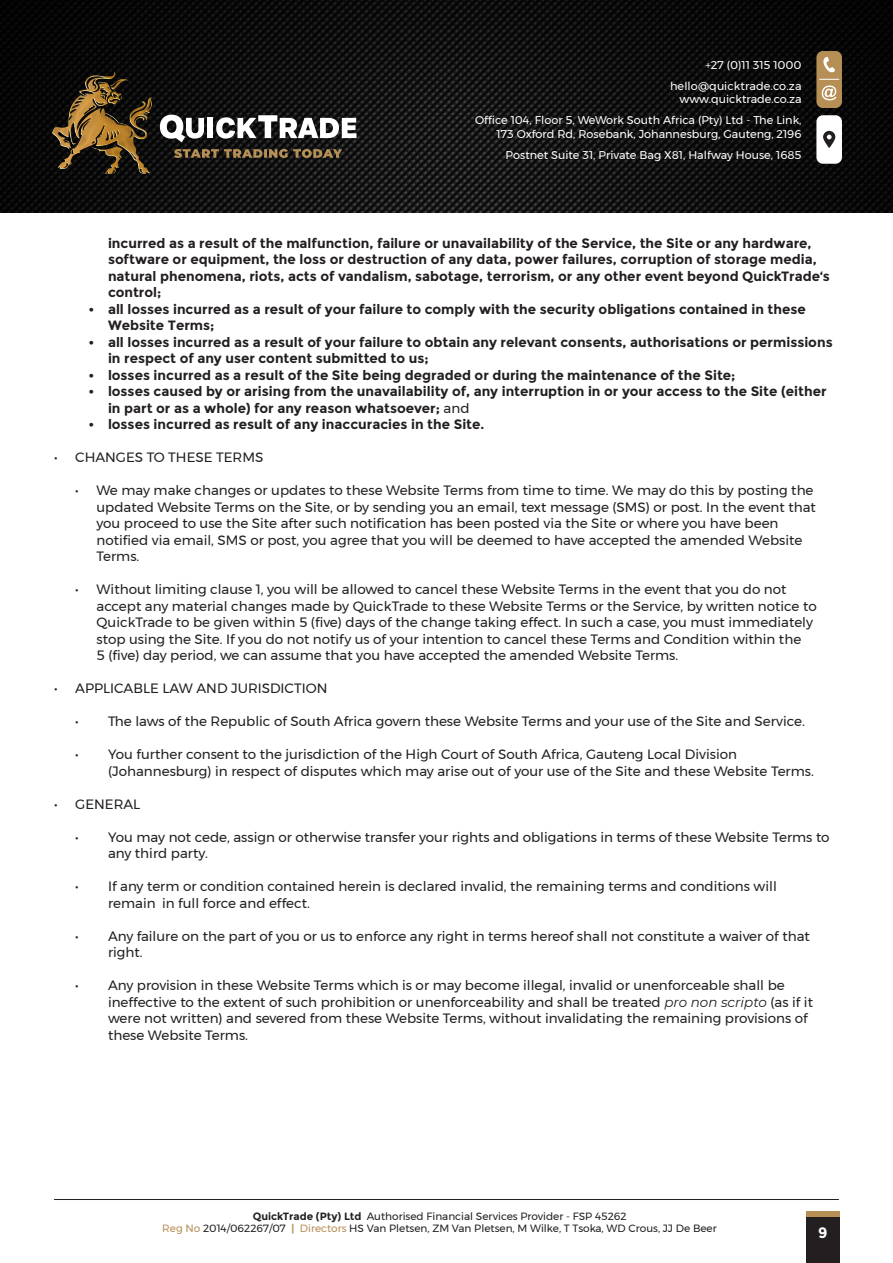
<style>
.page{position:relative;width:893px;height:1263px;background:#fff}
.page>*{position:absolute;margin:0;border:0;box-sizing:border-box;transform-origin:0 0}
.t1{font:700 15px "Montserrat";color:#fff}
.t2{font:13.5px/16.5px "Montserrat";color:#231f20}
.t3{font:700 13.5px/16.5px "Montserrat";color:#231f20}
.t4{font:11.25px/21px "Montserrat";color:#fff;text-align:right}
.t5{font:10.5px/12.6px "Montserrat";color:#231f20;text-align:center}
.s1{font-weight:400}
.s2{font-style:italic}
.s3{font-weight:700}
.s4{color:#b68f56}
.s5{font-weight:700;color:#b68f56}
</style>
<div class="page">
<svg style="left:806px;top:1211px;width:33px;height:7px"></svg>
<div style="left:806px;top:1218px;width:33px;height:45px;background:#231f20"></div>
<img style="left:0;top:0;width:893px;height:213px">
<svg style="left:160px;top:115px;width:44px;height:27px"></svg>
<div style="left:208px;top:118px;width:5px;height:20px;background:#fff"></div>
<svg style="left:216px;top:115px;width:140px;height:24px"></svg>
<img style="left:51px;top:70px;width:105px;height:104px">
<svg style="left:174px;top:149px;width:168px;height:9px;background:#695436"></svg>
<div style="left:816px;top:51px;width:26px;height:57px;background:#b68f56;border-radius:6px"></div>
<div style="left:816px;top:115px;width:26px;height:49px;background:#fff;border-radius:6px"></div>
<svg style="left:823px;top:57px;width:12px;height:16px"></svg>
<svg style="left:820px;top:79px;width:19px;height:21px"></svg>
<svg style="left:823px;top:131px;width:12px;height:16px"></svg>
<svg style="left:827px;top:135px;width:5px;height:4px"></svg>
<hr style="left:54px;top:1199px;width:785px;height:1px;background:#231f20">
<p class="t4" style="left:670px;top:54px;width:133px">+27 (0)11 315 1000 hello@quicktrade.co.za</p>
<p class="t4" style="left:475px;top:89px;width:328px">www.quicktrade.co.za<br>Office 104, Floor 5, WeWork South Africa (Pty) Ltd - The Link,</p>
<p class="t4" style="left:497px;top:123px;width:306px">173 Oxford Rd, Rosebank, Johannesburg, Gauteng, 2196<br>Postnet Suite 31, Private Bag X81, Halfway House, 1685</p>
<p class="t3" style="left:108px;top:235px;width:723px">incurred as a result of the malfunction, failure or unavailability of the Service, the Site or any hardware, software or equipment, the loss or destruction of any data, power failures, corruption of storage media, natural phenomena, riots, acts of vandalism, sabotage, terrorism, or any other event beyond QuickTrade‘s control;</p>
<p class="t3" style="left:108px;top:301px;width:699px;text-indent:-19px">• all losses incurred as a result of your failure to comply with the security obligations contained in these<br>Website Terms;</p>
<p class="t3" style="left:108px;top:334px;width:726px;text-indent:-19px">• all losses incurred as a result of your failure to obtain any relevant consents, authorisations or permissions in respect of any user content submitted to us;</p>
<p class="t3" style="left:89px;top:367px;width:648px">• losses incurred as a result of the Site being degraded or during the maintenance of the Site;</p>
<p class="t3" style="left:108px;top:383px;width:720px;text-indent:-19px">• losses caused by or arising from the unavailability of, any interruption in or your access to the Site (either in part or as a whole) for any reason whatsoever; <span class="s1">and</span></p>
<p class="t3" style="left:89px;top:416px;width:397px">• losses incurred as result of any inaccuracies in the Site.</p>
<p class="t2" style="left:54px;top:449px;width:211px">• CHANGES TO THESE TERMS</p>
<p class="t2" style="left:97px;top:482px;width:721px;text-indent:-21px">• We may make changes or updates to these Website Terms from time to time. We may do this by posting the updated Website Terms on the Site, or by sending you an email, text message (SMS) or post. In the event that you proceed to use the Site after such notification has been posted via the Site or where you have been notified via email, SMS or post, you agree that you will be deemed to have accepted the amended Website Terms.</p>
<p class="t2" style="left:97px;top:581px;width:722px;text-indent:-21px">• Without limiting clause 1, you will be allowed to cancel these Website Terms in the event that you do not accept any material changes made by QuickTrade to these Website Terms or the Service, by written notice to QuickTrade to be given within 5 (five) days of the change taking effect. In such a case, you must immediately stop using the Site. If you do not notify us of your intention to cancel these Terms and Condition within the<br>5 (five) day period, we can assume that you have accepted the amended Website Terms.</p>
<p class="t2" style="left:54px;top:680px;width:275px">• APPLICABLE LAW AND JURISDICTION</p>
<p class="t2" style="left:75px;top:713px;width:731px">• The laws of the Republic of South Africa govern these Website Terms and your use of the Site and Service.</p>
<p class="t2" style="left:108px;top:746px;width:707px;text-indent:-33px">• You further consent to the jurisdiction of the High Court of South Africa, Gauteng Local Division (Johannesburg) in respect of disputes which may arise out of your use of the Site and these Website Terms.</p>
<p class="t2" style="left:54px;top:795px;width:88px">• GENERAL</p>
<p class="t2" style="left:108px;top:828px;width:723px;text-indent:-33px">• You may not cede, assign or otherwise transfer your rights and obligations in terms of these Website Terms to any third party.</p>
<p class="t2" style="left:108px;top:878px;width:670px;text-indent:-33px">• If any term or condition contained herein is declared invalid, the remaining terms and conditions will remain in full force and effect.</p>
<p class="t2" style="left:108px;top:927px;width:703px;text-indent:-33px">• Any failure on the part of you or us to enforce any right in terms hereof shall not constitute a waiver of that right.</p>
<p class="t2" style="left:108px;top:977px;width:706px;text-indent:-33px">• Any provision in these Website Terms which is or may become illegal, invalid or unenforceable shall be ineffective to the extent of such prohibition or unenforceability and shall be treated <span class="s2">pro non scripto</span> (as if it were not written) and severed from these Website Terms, without invalidating the remaining provisions of these Website Terms.</p>
<p class="t5" style="left:162px;top:1210px;width:556px"><span class="s3">QuickTrade (Pty) Ltd</span> Authorised Financial Services Provider - FSP 45262<br><span class="s4">Reg No</span> 2014/062267/07 <span class="s5">|</span> <span class="s4">Directors</span> HS Van Pletsen, ZM Van Pletsen, M Wilke, T Tsoka, WD Crous, JJ De Beer</p>
<p class="t1" style="left:818px;top:1223px;width:11px">9</p>
</div>
